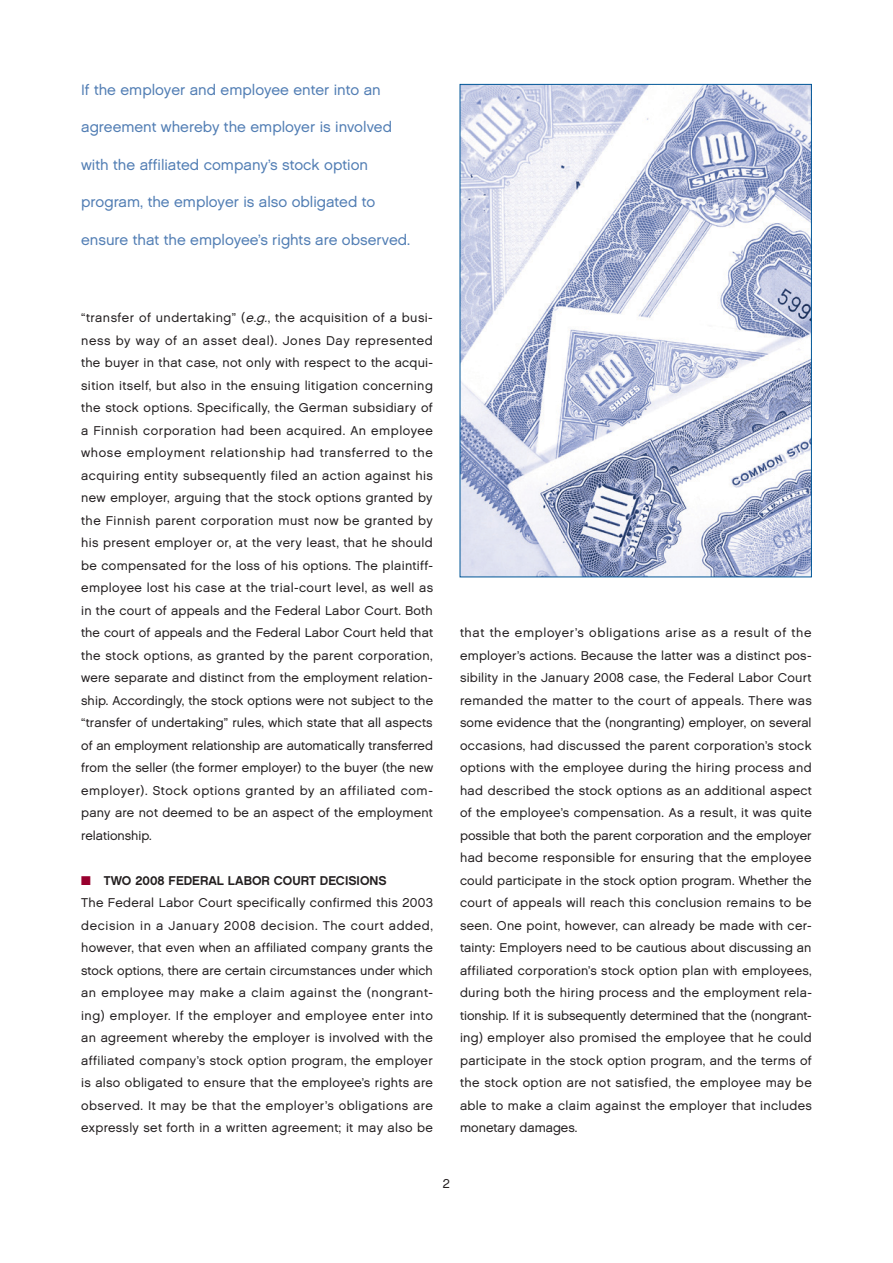
<style>
.page{position:relative;width:893px;height:1263px;background:#fff}
.page>*{position:absolute;margin:0;border:0;box-sizing:border-box;transform-origin:0 0}
.t1{font:15px "Chalet London Nineteen Sixty";color:#527eb4}
.t2{font:12.75px/22.5px "Chalet London Nineteen Sixty";letter-spacing:.03em;color:#231f20;text-align:justify}
.t3{font:12.75px "Chalet New York Nineteen Sixty";color:#231f20}
.s1{font-style:italic}
.s2{color:#98002e}
</style>
<div class="page">
<img style="left:462px;top:86px;width:348px;height:489px">
<p class="t1" style="left:81px;top:80px;width:301px">If the employer and employee enter into an</p>
<p class="t1" style="left:81px;top:118px;width:312px">agreement whereby the employer is involved</p>
<p class="t1" style="left:81px;top:155px;width:288px">with the affiliated company’s stock option</p>
<p class="t1" style="left:81px;top:193px;width:296px">program, the employer is also obligated to</p>
<p class="t1" style="left:81px;top:230px;width:331px">ensure that the employee’s rights are observed.</p>
<p class="t2" style="left:81px;top:307px;width:353px">“transfer of undertaking” (<span class="s1">e.g.</span>, the acquisition of a busi&shy;ness by way of an asset deal). Jones Day represented the buyer in that case, not only with respect to the acqui&shy;sition itself, but also in the ensuing litigation concerning the stock options. Specifically, the German subsidiary of a Finnish corporation had been acquired. An employee whose employment relationship had transferred to the acquiring entity subsequently filed an action against his new employer, arguing that the stock options granted by the Finnish parent corporation must now be granted by his present employer or, at the very least, that he should be compensated for the loss of his options. The plaintiff&shy;employee lost his case at the trial-court level, as well as in the court of appeals and the Federal Labor Court. Both the court of appeals and the Federal Labor Court held that the stock options, as granted by the parent corporation, were separate and distinct from the employment relation&shy;ship. Accordingly, the stock options were not subject to the “transfer of undertaking” rules, which state that all aspects of an employment relationship are automatically transferred from the seller (the former employer) to the buyer (the new employer). Stock options granted by an affiliated com&shy;pany are not deemed to be an aspect of the employment relationship.</p>
<p class="t3" style="left:81px;top:873px;width:307px"><span class="s2">■</span> TWO 2008 FEDERAL LABOR COURT DECISIONS</p>
<p class="t2" style="left:81px;top:892px;width:353px">The Federal Labor Court specifically confirmed this 2003 decision in a January 2008 decision. The court added, however, that even when an affiliated company grants the stock options, there are certain circumstances under which an employee may make a claim against the (nongrant&shy;ing) employer. If the employer and employee enter into an agreement whereby the employer is involved with the affiliated company’s stock option program, the employer is also obligated to ensure that the employee’s rights are observed. It may be that the employer’s obligations are expressly set forth in a written agreement; it may also be</p>
<p class="t2" style="left:460px;top:621px;width:353px">that the employer’s obligations arise as a result of the employer’s actions. Because the latter was a distinct pos&shy;sibility in the January 2008 case, the Federal Labor Court remanded the matter to the court of appeals. There was some evidence that the (nongranting) employer, on several occasions, had discussed the parent corporation’s stock options with the employee during the hiring process and had described the stock options as an additional aspect of the employee’s compensation. As a result, it was quite possible that both the parent corporation and the employer had become responsible for ensuring that the employee could participate in the stock option program. Whether the court of appeals will reach this conclusion remains to be seen. One point, however, can already be made with cer&shy;tainty: Employers need to be cautious about discussing an affiliated corporation’s stock option plan with employees, during both the hiring process and the employment rela&shy;tionship. If it is subsequently determined that the (nongrant&shy;ing) employer also promised the employee that he could participate in the stock option program, and the terms of the stock option are not satisfied, the employee may be able to make a claim against the employer that includes monetary damages.</p>
<p class="t2" style="left:443px;top:1172px;width:9px">2</p>
</div>
